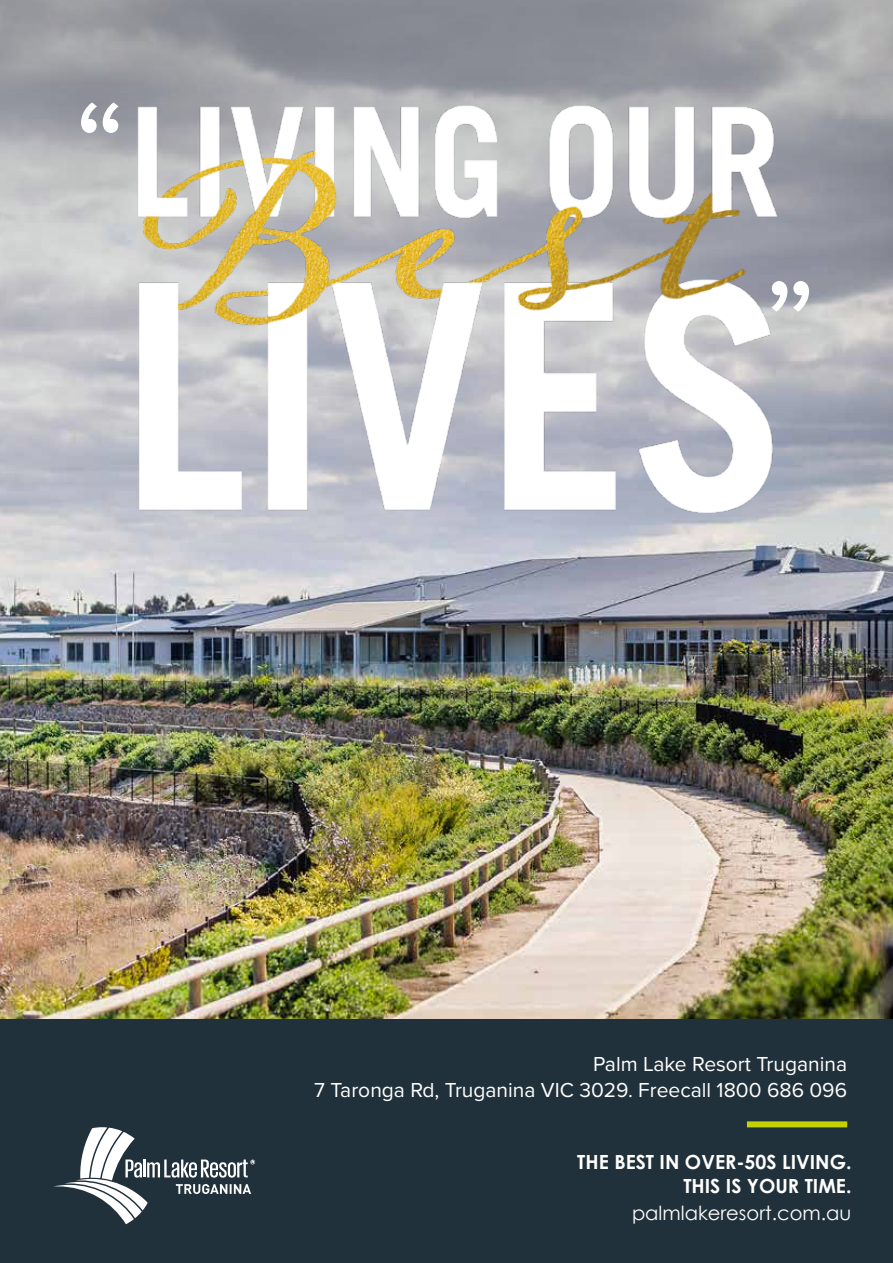
<style>
.page{position:relative;width:893px;height:1263px;background:#fff}
.page>*{position:absolute;margin:0;border:0;box-sizing:border-box;transform-origin:0 0}
.t1{font:135px "Proxima Nova";color:#fff}
.t2{font:21px/25.5px "Proxima Nova";color:#fff;text-align:right}
.t3{font:700 19.5px/23.4px "Century Gothic";color:#fff;text-align:right}
.t4{font:19.5px "Century Gothic";color:#fff}
</style>
<div class="page">
<img style="left:0;top:594px;width:893px;height:425px">
<div style="left:0;top:1019px;width:893px;height:244px;background:#21313b"></div>
<svg style="left:53px;top:1127px;width:202px;height:97px"></svg>
<svg style="left:0;top:0;width:893px;height:594px;background:#acaeb5"></svg>
<img style="left:138px;top:106px;width:641px;height:408px">
<div style="left:747px;top:1121px;width:100px;height:6px;background:#c3d200"></div>
<h1 class="t1" style="left:74px;top:48px;width:54px">“</h1>
<h1 class="t1" style="left:764px;top:227px;width:54px">”</h1>
<p class="t2" style="left:314px;top:1050px;width:535px">Palm Lake Resort Truganina<br>7 Taronga Rd, Truganina VIC 3029. Freecall 1800 686 096</p>
<p class="t3" style="left:577px;top:1150px;width:276px">THE BEST IN OVER-50S LIVING.<br>THIS IS YOUR TIME.</p>
<p class="t4" style="left:632px;top:1201px;width:221px">palmlakeresort.com.au</p>
</div>
